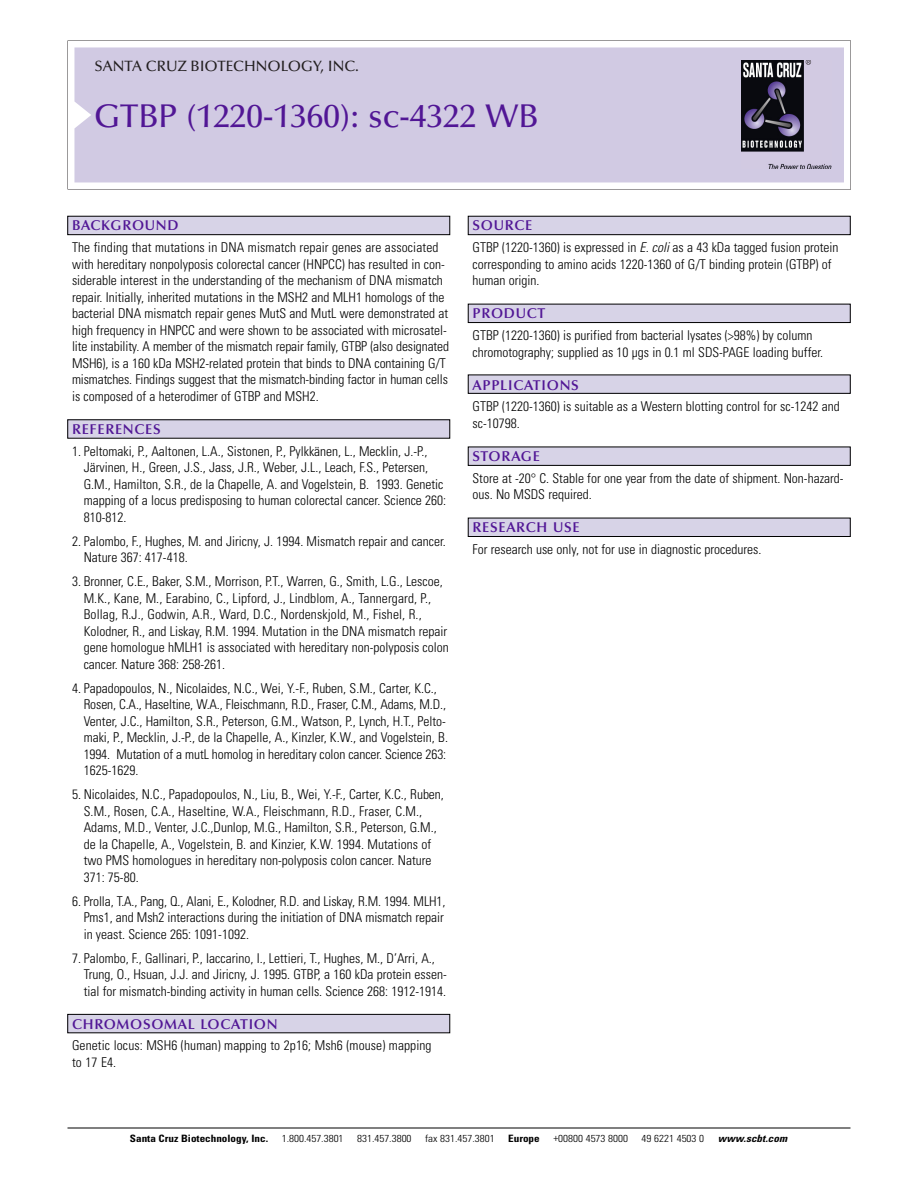
<style>
.page{position:relative;width:918px;height:1188px;background:#fff}
.page>*{position:absolute;margin:0;border:0;box-sizing:border-box;transform-origin:0 0}
.t1{font:500 33px "Optima";color:#511695}
.t2{font:500 15px "Optima";color:#231f20}
.t3{font:600 14.25px "Optima";letter-spacing:.05em;color:#511695}
.t4{font:300 condensed 13.5px/16.5px "Univers";color:#000}
.t5{font:300 condensed 10.2px "Univers";color:#000;scale:1.1 1}
.t6{font:700 condensed 10.2px "Univers";color:#000;scale:1.1 1}
.t7{font:italic 700 condensed 10.2px "Univers";letter-spacing:.005em;color:#000;scale:1.1 1}
.s1{font-style:italic}
</style>
<div class="page">
<div style="left:468px;top:518px;width:382px;height:19px;background:#d7d3e7"></div>
<div style="left:468px;top:518px;width:382px;height:19px;border:1px solid #000"></div>
<div style="left:468px;top:216px;width:382px;height:19px;background:#d7d3e7"></div>
<div style="left:468px;top:216px;width:382px;height:19px;border:1px solid #000"></div>
<div style="left:468px;top:304px;width:382px;height:19px;background:#d7d3e7"></div>
<div style="left:468px;top:304px;width:382px;height:19px;border:1px solid #000"></div>
<div style="left:468px;top:375px;width:382px;height:18px;background:#d7d3e7"></div>
<div style="left:468px;top:375px;width:382px;height:19px;border:1px solid #000"></div>
<div style="left:468px;top:447px;width:382px;height:18px;background:#d7d3e7"></div>
<div style="left:468px;top:447px;width:382px;height:19px;border:1px solid #000"></div>
<svg style="left:68px;top:40px;width:783px;height:149px"></svg>
<div style="left:74px;top:47px;width:770px;height:135px;background:#d1cae3"></div>
<img style="left:741px;top:60px;width:90px;height:108px">
<hr style="left:68px;top:1128px;width:782px;height:1px;background:#000">
<div style="left:68px;top:216px;width:382px;height:19px;background:#d7d3e7"></div>
<div style="left:68px;top:216px;width:382px;height:19px;border:1px solid #000"></div>
<div style="left:68px;top:420px;width:382px;height:18px;background:#d7d3e7"></div>
<div style="left:68px;top:1014px;width:382px;height:19px;background:#d7d3e7"></div>
<div style="left:68px;top:1014px;width:382px;height:19px;border:1px solid #000"></div>
<p class="t2" style="left:94px;top:61px;width:266px">SANTA CRUZ BIOTECHNOLOGY, INC.</p>
<h1 class="t1" style="left:94px;top:103px;width:446px">GTBP (1220-1360): sc-4322 WB</h1>
<p class="t3" style="left:72px;top:220px;width:108px">BACKGROUND</p>
<p class="t4" style="left:72px;top:240px;width:379px">The finding that mutations in DNA mismatch repair genes are associated with hereditary nonpolyposis colorectal cancer (HNPCC) has resulted in con&shy;siderable interest in the understanding of the mechanism of DNA mismatch repair. Initially, inherited mutations in the MSH2 and MLH1 homologs of the bacterial DNA mismatch repair genes MutS and MutL were demonstrated at high frequency in HNPCC and were shown to be associated with microsatel&shy;lite instability. A member of the mismatch repair family, GTBP (also designated MSH6), is a 160 kDa MSH2-related protein that binds to DNA containing G/T mismatches. Findings suggest that the mismatch-binding factor in human cells is composed of a heterodimer of GTBP and MSH2.</p>
<p class="t3" style="left:72px;top:423px;width:90px">REFERENCES</p>
<p class="t4" style="left:84px;top:444px;width:364px;text-indent:-12px">1. Peltomaki, P., Aaltonen, L.A., Sistonen, P., Pylkkänen, L., Mecklin, J.-P., Järvinen, H., Green, J.S., Jass, J.R., Weber, J.L., Leach, F.S., Petersen, G.M., Hamilton, S.R., de la Chapelle, A. and Vogelstein, B. 1993. Genetic mapping of a locus predisposing to human colorectal cancer. Science 260:<br>810-812.</p>
<p class="t4" style="left:84px;top:534px;width:364px;text-indent:-12px">2. Palombo, F., Hughes, M. and Jiricny, J. 1994. Mismatch repair and cancer.<br>Nature 367: 417-418.</p>
<p class="t4" style="left:84px;top:574px;width:367px;text-indent:-12px">3. Bronner, C.E., Baker, S.M., Morrison, P.T., Warren, G., Smith, L.G., Lescoe, M.K., Kane, M., Earabino, C., Lipford, J., Lindblom, A., Tannergard, P., Bollag, R.J., Godwin, A.R., Ward, D.C., Nordenskjold, M., Fishel, R., Kolodner, R., and Liskay, R.M. 1994. Mutation in the DNA mismatch repair gene homologue hMLH1 is associated with hereditary non-polyposis colon cancer. Nature 368: 258-261.</p>
<p class="t4" style="left:84px;top:681px;width:366px;text-indent:-12px">4. Papadopoulos, N., Nicolaides, N.C., Wei, Y.-F., Ruben, S.M., Carter, K.C., Rosen, C.A., Haseltine, W.A., Fleischmann, R.D., Fraser, C.M., Adams, M.D., Venter, J.C., Hamilton, S.R., Peterson, G.M., Watson, P., Lynch, H.T., Pelto&shy;maki, P., Mecklin, J.-P., de la Chapelle, A., Kinzler, K.W., and Vogelstein, B.<br>1994. Mutation of a mutL homolog in hereditary colon cancer. Science 263:<br>1625-1629.</p>
<p class="t4" style="left:84px;top:787px;width:362px;text-indent:-12px">5. Nicolaides, N.C., Papadopoulos, N., Liu, B., Wei, Y.-F., Carter, K.C., Ruben, S.M., Rosen, C.A., Haseltine, W.A., Fleischmann, R.D., Fraser, C.M., Adams, M.D., Venter, J.C.,Dunlop, M.G., Hamilton, S.R., Peterson, G.M., de la Chapelle, A., Vogelstein, B. and Kinzier, K.W. 1994. Mutations of two PMS homologues in hereditary non-polyposis colon cancer. Nature 371: 75-80.</p>
<p class="t4" style="left:84px;top:894px;width:363px;text-align:justify;text-indent:-12px">6. Prolla, T.A., Pang, Q., Alani, E., Kolodner, R.D. and Liskay, R.M. 1994. MLH1, Pms1, and Msh2 interactions during the initiation of DNA mismatch repair in yeast. Science 265: 1091-1092.</p>
<p class="t4" style="left:84px;top:951px;width:365px;text-indent:-12px">7. Palombo, F., Gallinari, P., Iaccarino, I., Lettieri, T., Hughes, M., D’Arri, A.,<br>Trung, O., Hsuan, J.J. and Jiricny, J. 1995. GTBP, a 160 kDa protein essen&shy;tial for mismatch-binding activity in human cells. Science 268: 1912-1914.</p>
<p class="t3" style="left:72px;top:1018px;width:207px">CHROMOSOMAL LOCATION</p>
<p class="t4" style="left:72px;top:1039px;width:361px">Genetic locus: MSH6 (human) mapping to 2p16; Msh6 (mouse) mapping to 17 E4.</p>
<p class="t3" style="left:473px;top:220px;width:61px">SOURCE</p>
<p class="t4" style="left:473px;top:240px;width:367px">GTBP (1220-1360) is expressed in <span class="s1">E. coli</span> as a 43 kDa tagged fusion protein corresponding to amino acids 1220-1360 of G/T binding protein (GTBP) of human origin.</p>
<p class="t3" style="left:473px;top:308px;width:74px">PRODUCT</p>
<p class="t4" style="left:473px;top:328px;width:352px">GTBP (1220-1360) is purified from bacterial lysates (&gt;98%) by column chromotography; supplied as 10 µgs in 0.1 ml SDS-PAGE loading buffer.</p>
<p class="t3" style="left:473px;top:379px;width:108px">APPLICATIONS</p>
<p class="t4" style="left:473px;top:400px;width:369px">GTBP (1220-1360) is suitable as a Western blotting control for sc-1242 and sc-10798.</p>
<p class="t3" style="left:473px;top:450px;width:69px">STORAGE</p>
<p class="t4" style="left:473px;top:471px;width:373px">Store at -20° C. Stable for one year from the date of shipment. Non-hazard&shy;ous. No MSDS required.</p>
<p class="t3" style="left:473px;top:522px;width:109px">RESEARCH USE</p>
<p class="t4" style="left:473px;top:542px;width:290px">For research use only, not for use in diagnostic procedures.</p>
<p class="t6" style="left:130px;top:1135px;width:127px">Santa Cruz Biotechnology, Inc.</p>
<p class="t5" style="left:282px;top:1135px;width:58px">1.800.457.3801</p>
<p class="t5" style="left:357px;top:1135px;width:51px">831.457.3800</p>
<p class="t5" style="left:425px;top:1135px;width:65px">fax 831.457.3801</p>
<p class="t6" style="left:508px;top:1135px;width:30px">Europe</p>
<p class="t5" style="left:553px;top:1135px;width:69px">+00800 4573 8000</p>
<p class="t5" style="left:642px;top:1135px;width:58px">49 6221 4503 0</p>
<p class="t7" style="left:718px;top:1135px;width:64px">www.scbt.com</p>
</div>
